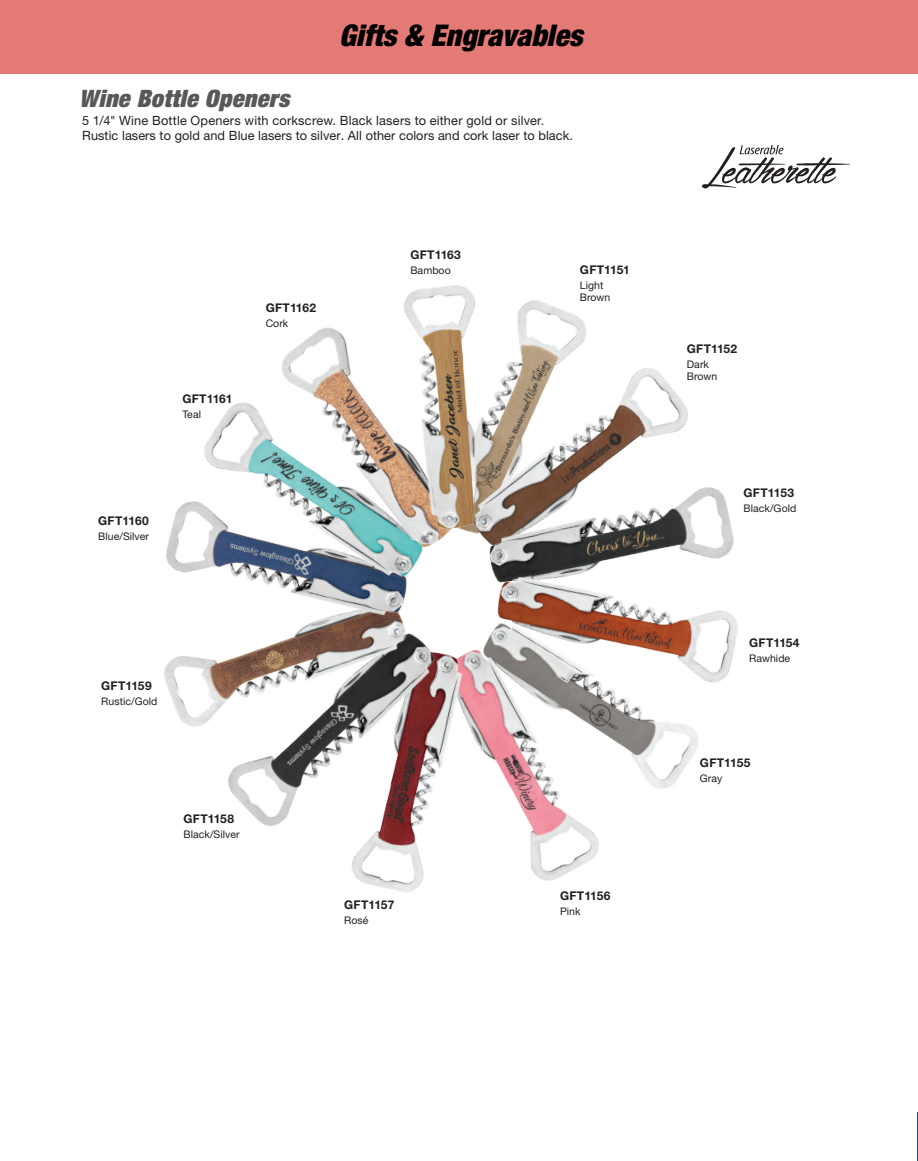
<style>
.page{position:relative;width:918px;height:1161px;background:#fff}
.page>*{position:absolute;margin:0;border:0;box-sizing:border-box;transform-origin:0 0}
.t1{font:italic 900 condensed 30px "Helvetica Neue LT Std";color:#000}
.t2{font:italic 900 condensed 24px "Helvetica Neue LT Std";letter-spacing:.02em;color:#57585a}
.t3{font:12.75px/14.2px "Helvetica Neue LT Std";letter-spacing:.005em;color:#231f20}
.Part_number_Descript{font:700 12px "Helvetica Neue LT Std";letter-spacing:.005em;color:#231f20}
.Part_number_Descript-2{font:10.5px/12px "Helvetica Neue LT Std";letter-spacing:.005em;color:#231f20}
</style>
<div class="page">
<hr style="left:917px;top:1112px;width:1px;height:49px;background:#114d9e">
<div style="left:0;top:0;width:918px;height:74px;background:#e47a76"></div>
<svg style="left:702px;top:145px;width:149px;height:43px"></svg>
<img style="left:517px;top:300px;width:69px;height:54px">
<img style="left:473px;top:354px;width:215px;height:182px">
<img style="left:482px;top:483px;width:252px;height:71px">
<img style="left:489px;top:554px;width:249px;height:129px">
<img style="left:489px;top:593px;width:223px;height:196px">
<img style="left:484px;top:634px;width:126px;height:247px">
<img style="left:352px;top:647px;width:132px;height:245px">
<img style="left:228px;top:636px;width:224px;height:201px">
<img style="left:164px;top:634px;width:251px;height:99px">
<img style="left:166px;top:502px;width:245px;height:132px">
<img style="left:190px;top:402px;width:227px;height:198px">
<img style="left:269px;top:327px;width:204px;height:235px">
<img style="left:400px;top:285px;width:86px;height:245px">
<h1 class="t1" style="left:339px;top:17px;width:245px">Gifts &amp; Engravables</h1>
<p class="t2" style="left:79px;top:83px;width:211px">Wine Bottle Openers</p>
<p class="t3" style="left:82px;top:114px;width:492px">5 1/4" Wine Bottle Openers with corkscrew. Black lasers to either gold or silver.<br>Rustic lasers to gold and Blue lasers to silver. All other colors and cork laser to black.</p>
<p class="Part_number_Descript" style="left:182px;top:391px;width:52px">GFT1161</p>
<p class="Part_number_Descript-2" style="left:182px;top:408px;width:20px">Teal</p>
<p class="Part_number_Descript" style="left:266px;top:301px;width:52px">GFT1162</p>
<p class="Part_number_Descript-2" style="left:266px;top:317px;width:24px">Cork</p>
<p class="Part_number_Descript" style="left:98px;top:514px;width:52px">GFT1160</p>
<p class="Part_number_Descript-2" style="left:98px;top:530px;width:52px">Blue/Silver</p>
<p class="Part_number_Descript" style="left:410px;top:247px;width:52px">GFT1163</p>
<p class="Part_number_Descript-2" style="left:410px;top:264px;width:42px">Bamboo</p>
<p class="Part_number_Descript" style="left:580px;top:262px;width:51px">GFT1151</p>
<p class="Part_number_Descript-2" style="left:580px;top:279px;width:32px">Light<br>Brown</p>
<p class="Part_number_Descript" style="left:101px;top:679px;width:52px">GFT1159</p>
<p class="Part_number_Descript-2" style="left:101px;top:695px;width:58px">Rustic/Gold</p>
<p class="Part_number_Descript" style="left:184px;top:812px;width:52px">GFT1158</p>
<p class="Part_number_Descript-2" style="left:184px;top:829px;width:58px">Black/Silver</p>
<p class="Part_number_Descript" style="left:344px;top:897px;width:52px">GFT1157</p>
<p class="Part_number_Descript-2" style="left:344px;top:914px;width:26px">Rosé</p>
<p class="Part_number_Descript" style="left:560px;top:888px;width:52px">GFT1156</p>
<p class="Part_number_Descript-2" style="left:560px;top:905px;width:22px">Pink</p>
<p class="Part_number_Descript" style="left:687px;top:341px;width:52px">GFT1152</p>
<p class="Part_number_Descript-2" style="left:687px;top:358px;width:32px">Dark<br>Brown</p>
<p class="Part_number_Descript" style="left:744px;top:486px;width:52px">GFT1153</p>
<p class="Part_number_Descript-2" style="left:744px;top:503px;width:54px">Black/Gold</p>
<p class="Part_number_Descript" style="left:749px;top:635px;width:52px">GFT1154</p>
<p class="Part_number_Descript-2" style="left:749px;top:652px;width:43px">Rawhide</p>
<p class="Part_number_Descript" style="left:700px;top:756px;width:52px">GFT1155</p>
<p class="Part_number_Descript-2" style="left:700px;top:773px;width:24px">Gray</p>
</div>
